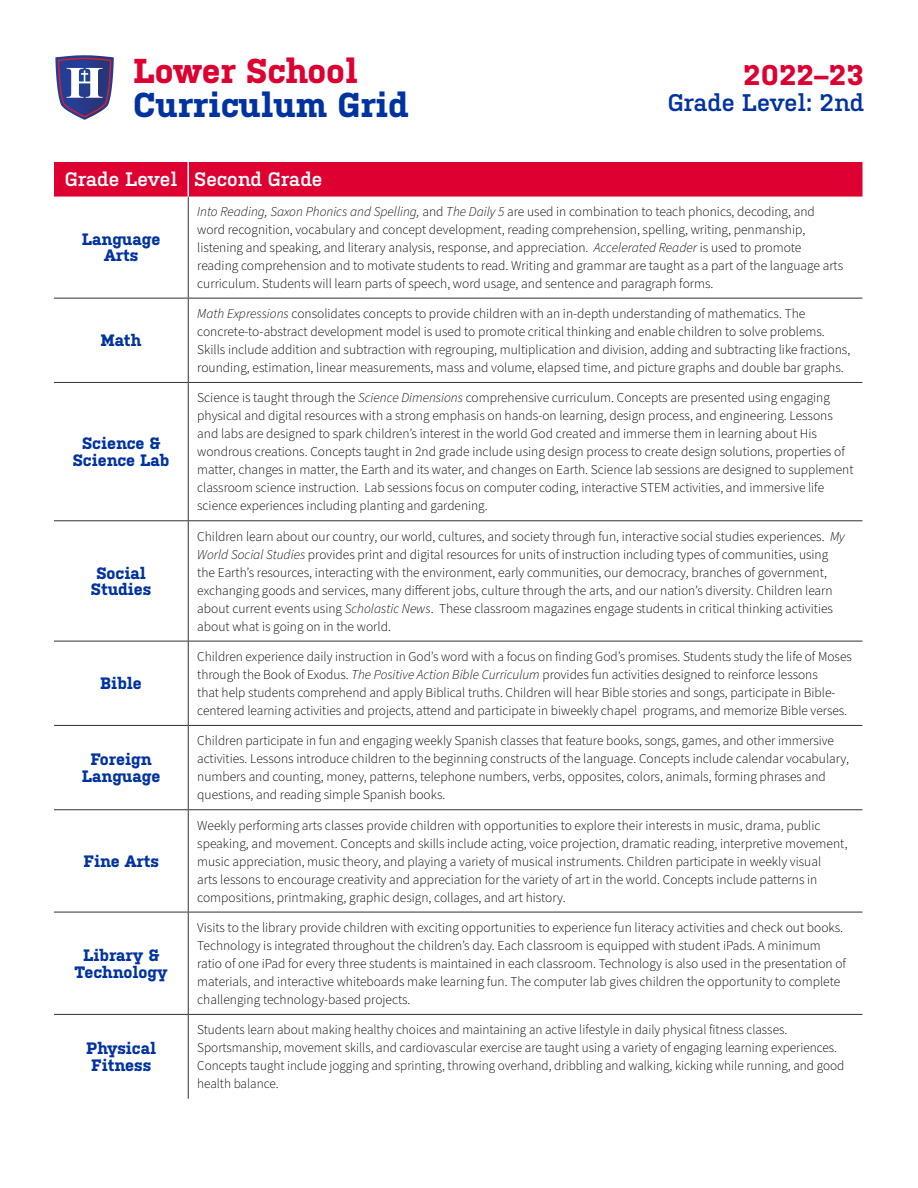
<style>
.page{position:relative;width:918px;height:1188px;background:#fff}
.page>*{position:absolute;margin:0;border:0;box-sizing:border-box;transform-origin:0 0}
.t1{font:700 34.5px "Kulturista";color:#0033a0}
.t2{font:700 34.5px "Kulturista";color:#dd0031}
.t3{font:700 28.5px "Kulturista";color:#dd0031}
.t4{font:600 24px "Kulturista";color:#0033a0}
.t5{font:600 19.5px "Kulturista";color:#fff}
.t6{font:700 16.5px/16.5px "Kulturista";color:#0033a0;text-align:center}
.t7{font:300 13.5px/18px "Source Sans Pro";color:#000}
.s1{font-style:italic}
</style>
<div class="page">
<svg style="left:55px;top:55px;width:59px;height:65px"></svg>
<div style="left:54px;top:162px;width:808px;height:35px;background:#dd0031"></div>
<hr style="left:188px;top:197px;width:1px;height:101px;background:#333">
<hr style="left:54px;top:298px;width:134px;height:1px;background:#333">
<hr style="left:188px;top:298px;width:674px;height:1px;background:#333">
<hr style="left:188px;top:299px;width:1px;height:83px;background:#333">
<hr style="left:54px;top:382px;width:134px;height:1px;background:#333">
<hr style="left:188px;top:382px;width:674px;height:1px;background:#333">
<hr style="left:188px;top:383px;width:1px;height:137px;background:#333">
<hr style="left:54px;top:520px;width:134px;height:1px;background:#333">
<hr style="left:188px;top:520px;width:674px;height:1px;background:#333">
<hr style="left:188px;top:521px;width:1px;height:120px;background:#333">
<hr style="left:54px;top:641px;width:134px;height:1px;background:#333">
<hr style="left:188px;top:641px;width:674px;height:1px;background:#333">
<hr style="left:188px;top:641px;width:1px;height:84px;background:#333">
<hr style="left:54px;top:725px;width:134px;height:1px;background:#333">
<hr style="left:188px;top:725px;width:674px;height:1px;background:#333">
<hr style="left:188px;top:726px;width:1px;height:83px;background:#333">
<hr style="left:54px;top:809px;width:134px;height:1px;background:#333">
<hr style="left:188px;top:809px;width:674px;height:1px;background:#333">
<hr style="left:188px;top:810px;width:1px;height:102px;background:#333">
<hr style="left:54px;top:912px;width:134px;height:1px;background:#333">
<hr style="left:188px;top:912px;width:674px;height:1px;background:#333">
<hr style="left:188px;top:912px;width:1px;height:102px;background:#333">
<hr style="left:54px;top:1014px;width:134px;height:1px;background:#333">
<hr style="left:188px;top:1014px;width:674px;height:1px;background:#333">
<hr style="left:188px;top:1015px;width:1px;height:84px;background:#333">
<hr style="left:188px;top:162px;width:1px;height:35px;background:#fff">
<h1 class="t2" style="left:133px;top:46px;width:226px">Lower School</h1>
<h1 class="t1" style="left:133px;top:80px;width:277px">Curriculum Grid</h1>
<h3 class="t5" style="left:65px;top:165px;width:259px">Grade Level Second Grade</h3>
<h2 class="t3" style="left:743px;top:54px;width:122px">2022–23</h2>
<h3 class="t4" style="left:668px;top:85px;width:198px">Grade Level: 2nd</h3>
<p class="t6" style="left:82px;top:229px;width:80px">Language<br>Arts</p>
<p class="t6" style="left:101px;top:331px;width:42px">Math</p>
<p class="t6" style="left:73px;top:434px;width:98px">Science &amp;<br>Science Lab</p>
<p class="t6" style="left:91px;top:563px;width:62px">Social<br>Studies</p>
<p class="t6" style="left:100px;top:674px;width:43px">Bible</p>
<p class="t6" style="left:82px;top:750px;width:80px">Foreign<br>Language</p>
<p class="t6" style="left:83px;top:852px;width:77px">Fine Arts</p>
<p class="t6" style="left:75px;top:946px;width:94px">Library &amp;<br>Technology</p>
<p class="t6" style="left:86px;top:1039px;width:72px;text-align:left">Physical<br>Fitness</p>
<p class="t7" style="left:197px;top:203px;width:647px"><span class="s1">Into Reading, Saxon Phonics and Spelling,</span> and <span class="s1">The Daily 5</span> are used in combination to teach phonics, decoding, and word recognition, vocabulary and concept development, reading comprehension, spelling, writing, penmanship, listening and speaking, and literary analysis, response, and appreciation. <span class="s1">Accelerated Reader</span> is used to promote reading comprehension and to motivate students to read. Writing and grammar are taught as a part of the language arts curriculum. Students will learn parts of speech, word usage, and sentence and paragraph forms.</p>
<p class="t7" style="left:197px;top:305px;width:655px"><span class="s1">Math Expressions</span> consolidates concepts to provide children with an in-depth understanding of mathematics. The concrete-to-abstract development model is used to promote critical thinking and enable children to solve problems.<br>Skills include addition and subtraction with regrouping, multiplication and division, adding and subtracting like fractions, rounding, estimation, linear measurements, mass and volume, elapsed time, and picture graphs and double bar graphs.</p>
<p class="t7" style="left:197px;top:389px;width:658px">Science is taught through the <span class="s1">Science Dimensions</span> comprehensive curriculum. Concepts are presented using engaging physical and digital resources with a strong emphasis on hands-on learning, design process, and engineering. Lessons and labs are designed to spark children’s interest in the world God created and immerse them in learning about His wondrous creations. Concepts taught in 2nd grade include using design process to create design solutions, properties of matter, changes in matter, the Earth and its water, and changes on Earth. Science lab sessions are designed to supplement classroom science instruction. Lab sessions focus on computer coding, interactive STEM activities, and immersive life science experiences including planting and gardening.</p>
<p class="t7" style="left:197px;top:528px;width:649px">Children learn about our country, our world, cultures, and society through fun, interactive social studies experiences. <span class="s1">My World Social Studies</span> provides print and digital resources for units of instruction including types of communities, using the Earth’s resources, interacting with the environment, early communities, our democracy, branches of government, exchanging goods and services, many different jobs, culture through the arts, and our nation’s diversity. Children learn about current events using <span class="s1">Scholastic News</span>. These classroom magazines engage students in critical thinking activities about what is going on in the world.</p>
<p class="t7" style="left:197px;top:648px;width:656px">Children experience daily instruction in God’s word with a focus on finding God’s promises. Students study the life of Moses through the Book of Exodus. <span class="s1">The Positive Action Bible Curriculum</span> provides fun activities designed to reinforce lessons<br>that help students comprehend and apply Biblical truths. Children will hear Bible stories and songs, participate in Bible&shy;centered learning activities and projects, attend and participate in biweekly chapel programs, and memorize Bible verses.</p>
<p class="t7" style="left:197px;top:732px;width:653px">Children participate in fun and engaging weekly Spanish classes that feature books, songs, games, and other immersive activities. Lessons introduce children to the beginning constructs of the language. Concepts include calendar vocabulary, numbers and counting, money, patterns, telephone numbers, verbs, opposites, colors, animals, forming phrases and questions, and reading simple Spanish books.</p>
<p class="t7" style="left:197px;top:817px;width:652px">Weekly performing arts classes provide children with opportunities to explore their interests in music, drama, public speaking, and movement. Concepts and skills include acting, voice projection, dramatic reading, interpretive movement, music appreciation, music theory, and playing a variety of musical instruments. Children participate in weekly visual<br>arts lessons to encourage creativity and appreciation for the variety of art in the world. Concepts include patterns in compositions, printmaking, graphic design, collages, and art history.</p>
<p class="t7" style="left:197px;top:919px;width:650px">Visits to the library provide children with exciting opportunities to experience fun literacy activities and check out books.<br>Technology is integrated throughout the children’s day. Each classroom is equipped with student iPads. A minimum ratio of one iPad for every three students is maintained in each classroom. Technology is also used in the presentation of materials, and interactive whiteboards make learning fun. The computer lab gives children the opportunity to complete challenging technology-based projects.</p>
<p class="t7" style="left:197px;top:1021px;width:649px">Students learn about making healthy choices and maintaining an active lifestyle in daily physical fitness classes.<br>Sportsmanship, movement skills, and cardiovascular exercise are taught using a variety of engaging learning experiences.<br>Concepts taught include jogging and sprinting, throwing overhand, dribbling and walking, kicking while running, and good health balance.</p>
</div>
